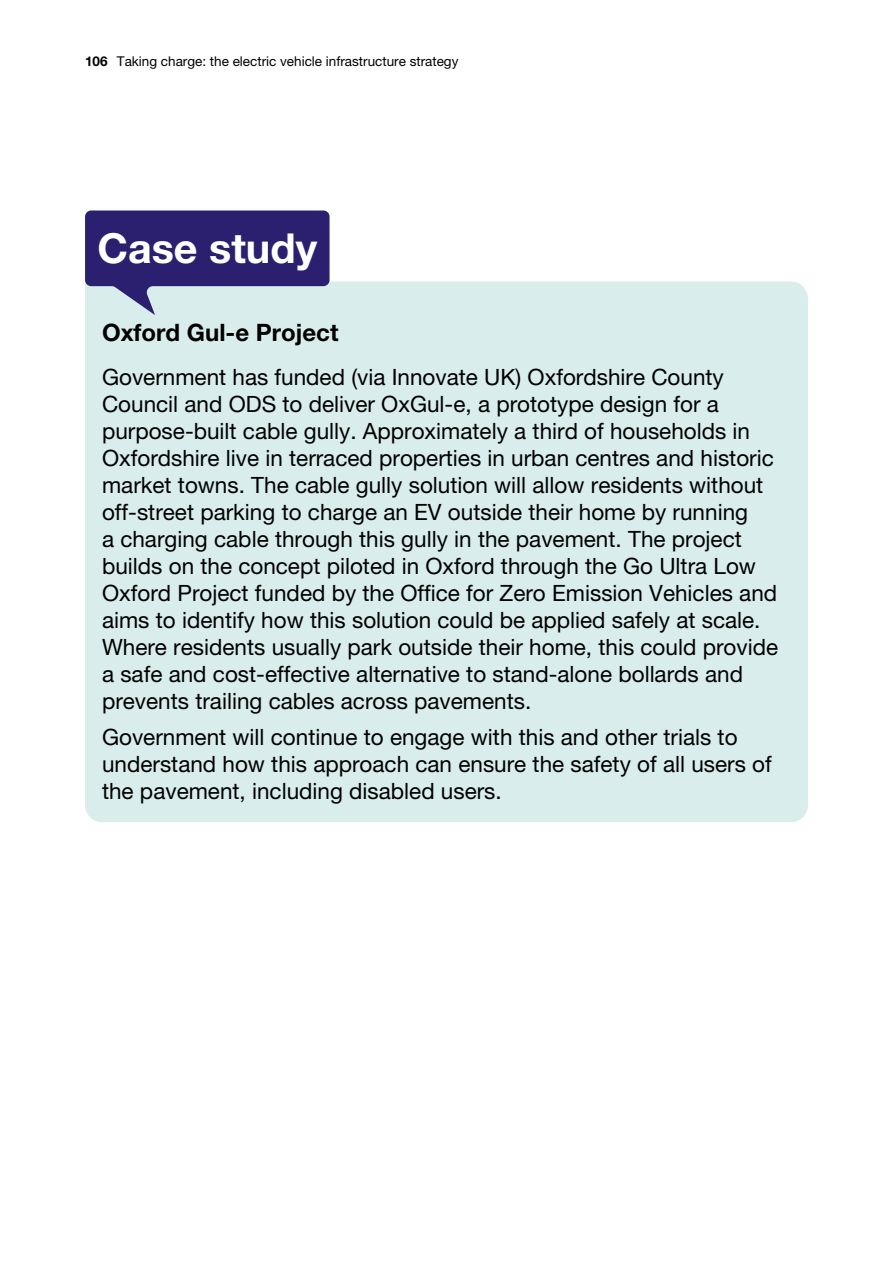
<style>
.page{position:relative;width:893px;height:1263px;background:#fff}
.page>*{position:absolute;margin:0;border:0;box-sizing:border-box;transform-origin:0 0}
.t1{font:700 41.4px "Helvetica Neue LT Pro";color:#fff}
.Case_study_header{font:700 24px "Helvetica Neue LT Pro";color:#000}
.Case_study_text{font:22.5px/27px "Helvetica Neue LT Pro";color:#000}
.t2{font:13.5px "Helvetica Neue LT Pro";color:#000}
.s1{font-weight:700}
</style>
<div class="page">
<div style="left:85px;top:281px;width:723px;height:71px;background:#d8edec"></div>
<div style="left:85px;top:352px;width:723px;height:360px;background:#d8edec"></div>
<div style="left:85px;top:712px;width:723px;height:110px;background:#d8edec"></div>
<svg style="left:85px;top:210px;width:245px;height:105px;background:#585690"></svg>
<p class="t2" style="left:85px;top:53px;width:375px"><span class="s1">106</span> Taking charge: the electric vehicle infrastructure strategy</p>
<h1 class="t1" style="left:97px;top:223px;width:221px">Case study</h1>
<p class="Case_study_header" style="left:102px;top:318px;width:238px">Oxford Gul-e Project</p>
<p class="Case_study_text" style="left:102px;top:363px;width:677px">Government has funded (via Innovate UK) Oxfordshire County Council and ODS to deliver OxGul-e, a prototype design for a purpose-built cable gully. Approximately a third of households in Oxfordshire live in terraced properties in urban centres and historic market towns. The cable gully solution will allow residents without off-street parking to charge an EV outside their home by running<br>a charging cable through this gully in the pavement. The project builds on the concept piloted in Oxford through the Go Ultra Low Oxford Project funded by the Office for Zero Emission Vehicles and aims to identify how this solution could be applied safely at scale.<br>Where residents usually park outside their home, this could provide a safe and cost-effective alternative to stand‑alone bollards and prevents trailing cables across pavements.</p>
<p class="Case_study_text" style="left:102px;top:723px;width:671px">Government will continue to engage with this and other trials to understand how this approach can ensure the safety of all users of the pavement, including disabled users.</p>
</div>
